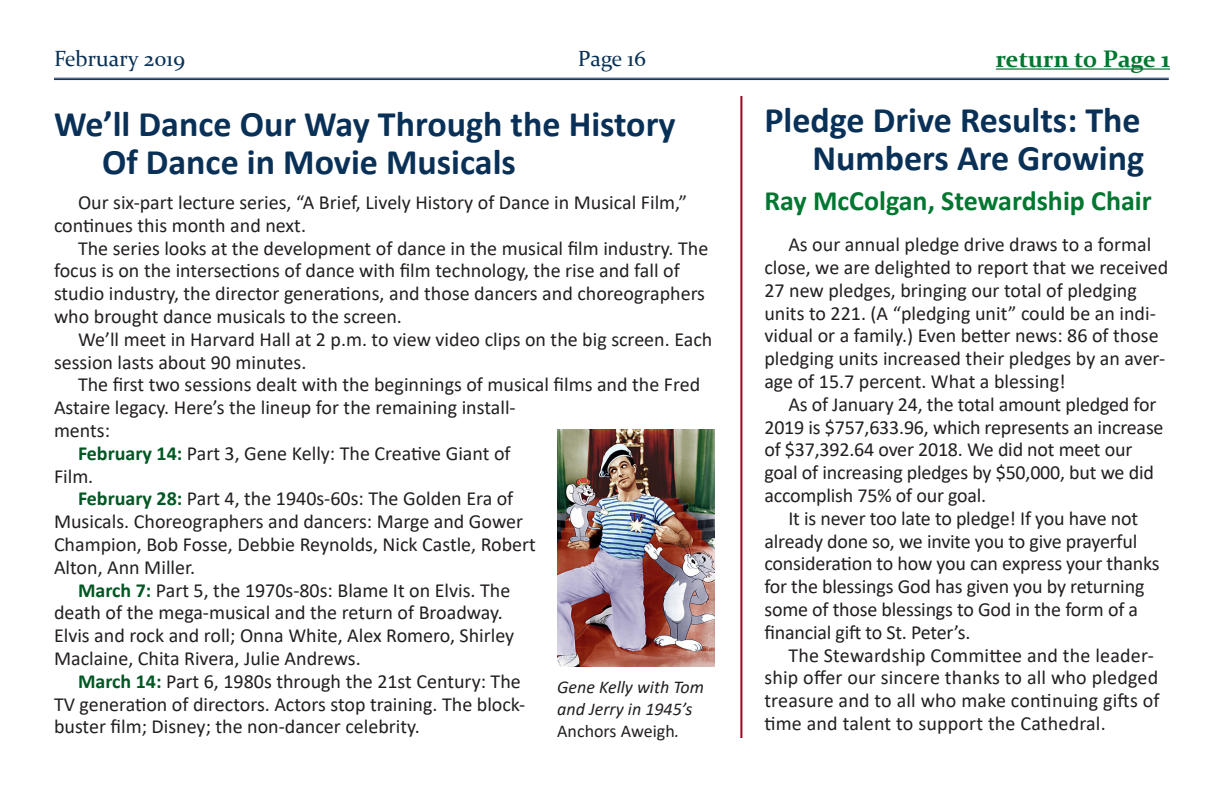
<style>
.page{position:relative;width:1224px;height:792px;background:#fff}
.page>*{position:absolute;margin:0;border:0;box-sizing:border-box;transform-origin:0 0}
._2ndary_Head{font:700 36px/38px "Calibri";color:#093056;text-align:right}
.Author_Name{font:700 28px "Calibri";color:#007730}
.Half_a_line{font:700 24px "Constantia";color:#007730}
.t1{font:22px "Constantia";color:#093056}
.BTI_-_1_column{font:20px/22.8px "Calibri";color:#231f20}
.Captions{font:italic 18px/22px "Calibri";color:#231f20}
.s1{font-weight:700;color:#005723}
.s2{font-style:normal}
</style>
<div class="page">
<hr style="left:54px;top:78px;width:1115px;height:1px;background:#093056">
<hr style="left:54px;top:79px;width:1115px;height:1px;background:#093056">
<hr style="left:996px;top:68px;width:174px;height:2px;background:#007730">
<hr style="left:740px;top:96px;width:2px;height:642px;background:#a60421">
<img style="left:557px;top:430px;width:158px;height:236px">
<p class="t1" style="left:54px;top:43px;width:133px">February 2019</p>
<p class="t1" style="left:578px;top:43px;width:70px">Page 16</p>
<p class="Half_a_line" style="left:996px;top:43px;width:176px">return to Page 1</p>
<p class="_2ndary_Head" style="left:764px;top:101px;width:381px">Pledge Drive Results: The<br>Numbers Are Growing</p>
<p class="Author_Name" style="left:764px;top:181px;width:389px">Ray McColgan, Stewardship Chair</p>
<p class="BTI_-_1_column" style="left:764px;top:233px;width:405px;text-indent:24px">As our annual pledge drive draws to a formal close, we are delighted to report that we received 27 new pledges, bringing our total of pledging units to 221. (A “pledging unit” could be an indi&shy;vidual or a family.) Even better news: 86 of those pledging units increased their pledges by an aver&shy;age of 15.7 percent. What a blessing!</p>
<p class="BTI_-_1_column" style="left:764px;top:392px;width:401px;text-indent:24px">As of January 24, the total amount pledged for 2019 is $757,633.96, which represents an increase of $37,392.64 over 2018. We did not meet our goal of increasing pledges by $50,000, but we did accomplish 75% of our goal.</p>
<p class="BTI_-_1_column" style="left:764px;top:506px;width:397px;text-indent:24px">It is never too late to pledge! If you have not already done so, we invite you to give prayerful consideration to how you can express your thanks for the blessings God has given you by returning some of those blessings to God in the form of a financial gift to St. Peter’s.</p>
<p class="BTI_-_1_column" style="left:764px;top:643px;width:397px;text-indent:24px">The Stewardship Committee and the leader&shy;ship offer our sincere thanks to all who pledged treasure and to all who make continuing gifts of time and talent to support the Cathedral.</p>
<p class="_2ndary_Head" style="left:102px;top:105px;width:575px;text-align:left;text-indent:-48px">We’ll Dance Our Way Through the History<br>Of Dance in Movie Musicals</p>
<p class="BTI_-_1_column" style="left:54px;top:190px;width:635px;text-indent:24px">Our six-part lecture series, “A Brief, Lively History of Dance in Musical Film,” continues this month and next.</p>
<p class="BTI_-_1_column" style="left:54px;top:236px;width:656px;text-indent:24px">The series looks at the development of dance in the musical film industry. The focus is on the intersections of dance with film technology, the rise and fall of studio industry, the director generations, and those dancers and choreographers who brought dance musicals to the screen.</p>
<p class="BTI_-_1_column" style="left:54px;top:327px;width:660px;text-indent:24px">We’ll meet in Harvard Hall at 2 p.m. to view video clips on the big screen. Each session lasts about 90 minutes.</p>
<p class="BTI_-_1_column" style="left:54px;top:373px;width:648px;text-indent:24px">The first two sessions dealt with the beginnings of musical films and the Fred<br>Astaire legacy. Here’s the lineup for the remaining install-<br>ments:</p>
<p class="BTI_-_1_column" style="left:54px;top:441px;width:458px;text-indent:24px"><span class="s1">February 14:</span> Part 3, Gene Kelly: The Creative Giant of<br>Film.</p>
<p class="BTI_-_1_column" style="left:54px;top:487px;width:483px;text-indent:24px"><span class="s1">February 28:</span> Part 4, the 1940s-60s: The Golden Era of Musicals. Choreographers and dancers: Marge and Gower Champion, Bob Fosse, Debbie Reynolds, Nick Castle, Robert Alton, Ann Miller.</p>
<p class="BTI_-_1_column" style="left:54px;top:578px;width:462px;text-indent:24px"><span class="s1">March 7:</span> Part 5, the 1970s-80s: Blame It on Elvis. The death of the mega-musical and the return of Broadway.<br>Elvis and rock and roll; Onna White, Alex Romero, Shirley Maclaine, Chita Rivera, Julie Andrews.</p>
<p class="BTI_-_1_column" style="left:54px;top:669px;width:473px;text-indent:24px"><span class="s1">March 14:</span> Part 6, 1980s through the 21st Century: The<br>TV generation of directors. Actors stop training. The block&shy;buster film; Disney; the non-dancer celebrity.</p>
<p class="Captions" style="left:557px;top:675px;width:148px">Gene Kelly with Tom and Jerry in 1945’s<br><span class="s2">Anchors Aweigh</span>.</p>
</div>
